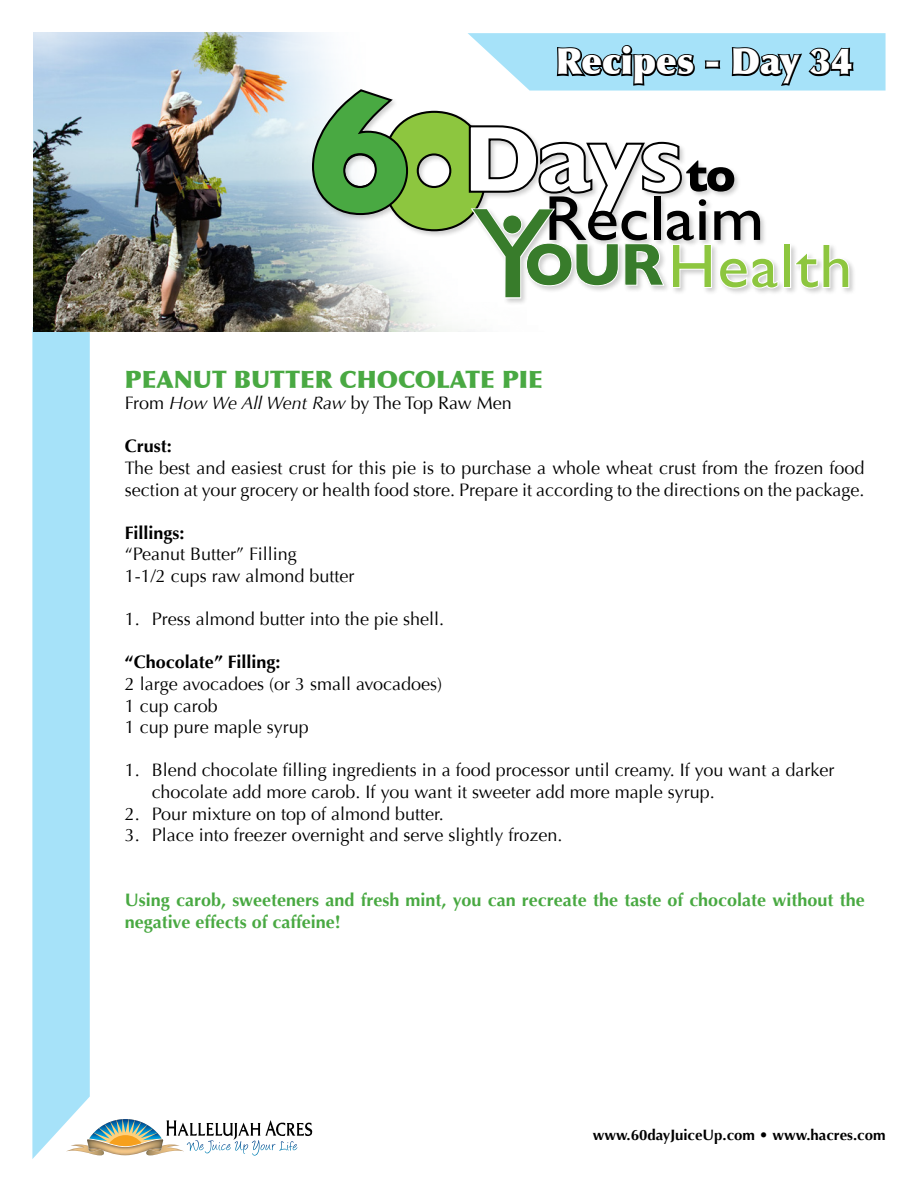
<style>
.page{position:relative;width:918px;height:1188px;background:#fff}
.page>*{position:absolute;margin:0;border:0;box-sizing:border-box;transform-origin:0 0}
.t1{font:900 36px "Optima";color:#fff}
.t2{font:900 24px "Optima";color:#49a942}
.t3{font:18px/21.6px "Optima";color:#000}
.t4{font:700 18px/21.6px "Optima";color:#49a942}
.t5{font:700 18px "Optima";color:#000}
.t6{font:700 15px "Optima";color:#000}
.s1{font-style:italic}
</style>
<div class="page">
<div style="left:32px;top:327px;width:58px;height:832px;background:#a6e2f9"></div>
<img style="left:33px;top:32px;width:442px;height:300px">
<img style="left:66px;top:1144px;width:21px;height:11px">
<img style="left:87px;top:1139px;width:2px;height:16px">
<svg style="left:89px;top:1119px;width:223px;height:37px"></svg>
<div style="left:310px;top:88px;width:546px;height:218px;background:#000;opacity:.2"></div>
<svg style="left:311px;top:32px;width:575px;height:268px"></svg>
<h1 class="t1" style="left:556px;top:40px;width:298px">RECIPES - DAY 34</h1>
<h2 class="t2" style="left:125px;top:364px;width:420px">PEANUT BUTTER CHOCOLATE PIE</h2>
<p class="t3" style="left:125px;top:393px;width:388px">From <span class="s1">How We All Went Raw</span> by The Top Raw Men</p>
<p class="t5" style="left:125px;top:436px;width:49px">Crust:</p>
<p class="t3" style="left:125px;top:457px;width:741px">The best and easiest crust for this pie is to purchase a whole wheat crust from the frozen food section at your grocery or health food store. Prepare it according to the directions on the package.</p>
<p class="t5" style="left:125px;top:522px;width:61px">Fillings:</p>
<p class="t3" style="left:125px;top:544px;width:231px">“Peanut Butter” Filling<br>1-1/2 cups raw almond butter</p>
<p class="t3" style="left:125px;top:609px;width:321px">1. Press almond butter into the pie shell.</p>
<p class="t5" style="left:125px;top:652px;width:157px">“Chocolate” Filling:</p>
<p class="t3" style="left:125px;top:673px;width:319px">2 large avocadoes (or 3 small avocadoes)<br>1 cup carob<br>1 cup pure maple syrup</p>
<p class="t3" style="left:152px;top:760px;width:684px;text-indent:-27px">1. Blend chocolate filling ingredients in a food processor until creamy. If you want a darker chocolate add more carob. If you want it sweeter add more maple syrup.</p>
<p class="t3" style="left:125px;top:803px;width:320px">2. Pour mixture on top of almond butter.</p>
<p class="t3" style="left:125px;top:825px;width:439px">3. Place into freezer overnight and serve slightly frozen.</p>
<p class="t4" style="left:125px;top:889px;width:741px">Using carob, sweeteners and fresh mint, you can recreate the taste of chocolate without the negative effects of caffeine!</p>
<p class="t6" style="left:593px;top:1126px;width:294px">www.60dayJuiceUp.com • www.hacres.com</p>
</div>
